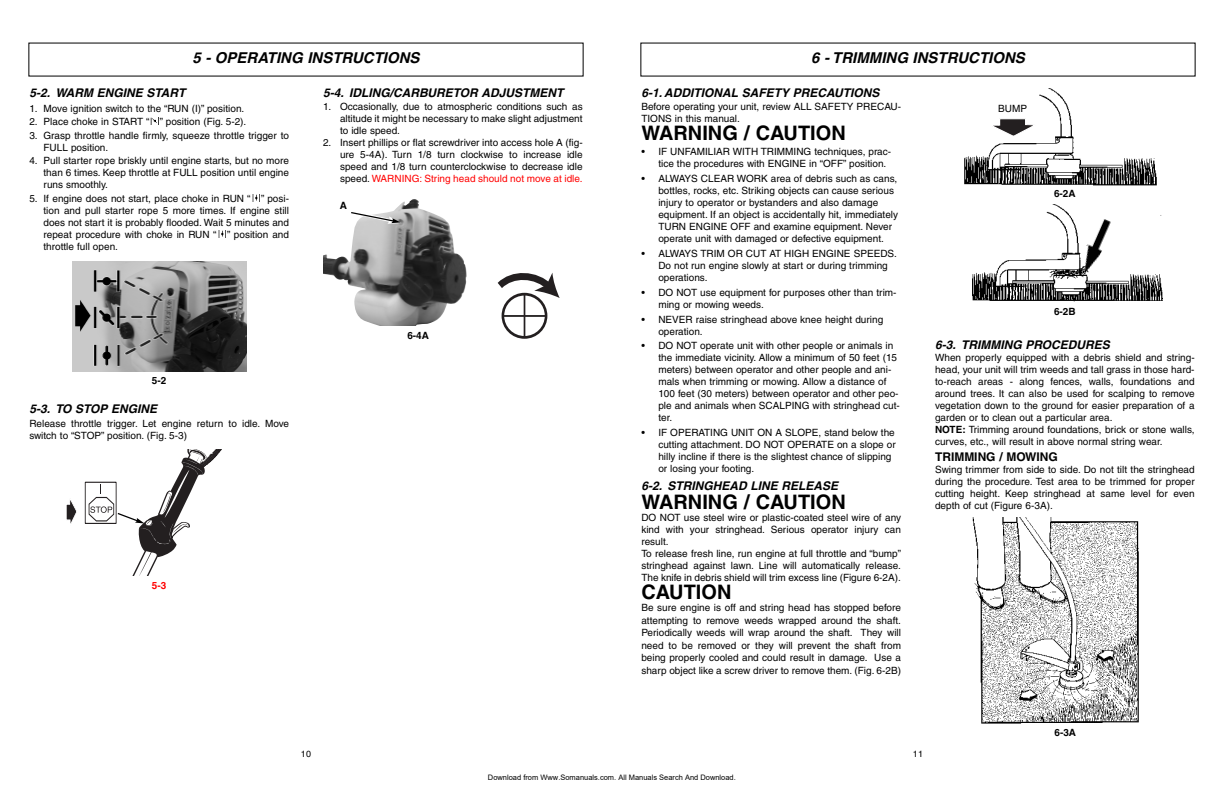
<style>
.page{position:relative;width:1224px;height:792px;background:#fff}
.page>*{position:absolute;margin:0;border:0;box-sizing:border-box;transform-origin:0 0}
.t1{font:700 20px "Helvetica";color:#000}
.t2{font:italic 700 15px "Helvetica";color:#000}
.t3{font:italic 700 12px "Helvetica";color:#000}
.t4{font:700 12px "Helvetica";color:#000}
.t5{font:700 10.1px "Helvetica";color:#000}
.t6{font:10px/12px "Helvetica";color:#000}
.t7{font:700 10px "Helvetica";color:#000}
.t8{font:700 10px "Helvetica";color:#f00}
.t9{font:9px "Helvetica";color:#000}
.t10{font:7.5px "Arial";color:#000}
.s1{color:#f00}
.s2{font-weight:700}
</style>
<div class="page">
<svg style="left:218px;top:230px;width:6px;height:7px"></svg>
<svg style="left:252px;top:194px;width:6px;height:7px"></svg>
<svg style="left:150px;top:117px;width:9px;height:8px"></svg>
<svg style="left:151px;top:118px;width:7px;height:7px"></svg>
<img style="left:72px;top:262px;width:175px;height:110px">
<svg style="left:66px;top:449px;width:156px;height:126px"></svg>
<img style="left:324px;top:199px;width:143px;height:127px">
<div style="left:502px;top:293px;width:45px;height:46px;border:3px solid #231f20;border-radius:50%"></div>
<svg style="left:497px;top:273px;width:63px;height:31px"></svg>
<hr style="left:524px;top:295px;width:1px;height:42px;background:#231f20">
<hr style="left:503px;top:315px;width:43px;height:2px;background:#231f20">
<svg style="left:346px;top:208px;width:56px;height:16px"></svg>
<img style="left:964px;top:89px;width:193px;height:97px">
<img style="left:972px;top:205px;width:190px;height:97px">
<img style="left:1076px;top:214px;width:39px;height:61px">
<img style="left:972px;top:518px;width:167px;height:206px">
<svg style="left:987px;top:118px;width:51px;height:20px"></svg>
<h2 class="t2" style="left:192px;top:52px;width:229px">5 - OPERATING INSTRUCTIONS</h2>
<p class="t3" style="left:29px;top:88px;width:157px">5-2. WARM ENGINE START</p>
<p class="t6" style="left:29px;top:103px;width:216px">1. Move ignition switch to the “RUN (I)” position.</p>
<p class="t6" style="left:29px;top:117px;width:219px">2. Place choke in START “ ” position (Fig. 5-2).</p>
<p class="t6" style="left:44px;top:130px;width:247px;text-indent:-14px">3. Grasp throttle handle firmly, squeeze throttle trigger to<br>FULL position.</p>
<p class="t6" style="left:44px;top:156px;width:247px;text-align:justify;text-indent:-14px">4. Pull starter rope briskly until engine starts, but no more than 6 times. Keep throttle at FULL position until engine runs smoothly.</p>
<p class="t6" style="left:44px;top:193px;width:247px;text-align:justify;text-indent:-14px">5. If engine does not start, place choke in RUN “ ” posi&shy;tion and pull starter rope 5 more times. If engine still does not start it is probably flooded. Wait 5 minutes and repeat procedure with choke in RUN “ ” position and throttle full open.</p>
<p class="t7" style="left:152px;top:376px;width:16px">5-2</p>
<p class="t3" style="left:29px;top:404px;width:129px">5-3. TO STOP ENGINE</p>
<p class="t6" style="left:29px;top:418px;width:261px">Release throttle trigger. Let engine return to idle. Move switch to “STOP” position. (Fig. 5-3)</p>
<p class="t3" style="left:323px;top:88px;width:242px">5-4. IDLING/CARBURETOR ADJUSTMENT</p>
<p class="t6" style="left:340px;top:102px;width:244px;text-align:justify;text-indent:-17px">1. Occasionally, due to atmospheric conditions such as altitude it might be necessary to make slight adjustment to idle speed.</p>
<p class="t6" style="left:340px;top:138px;width:244px;text-align:justify;text-indent:-17px">2. Insert phillips or flat screwdriver into access hole A (fig&shy;ure 5-4A). Turn 1/8 turn clockwise to increase idle speed and 1/8 turn counterclockwise to decrease idle speed. <span class="s1">WARNING: String head should not move at idle.</span></p>
<p class="t5" style="left:340px;top:202px;width:9px">A</p>
<p class="t7" style="left:407px;top:331px;width:23px">6-4A</p>
<p class="t8" style="left:152px;top:582px;width:16px">5-3</p>
<h2 class="t2" style="left:811px;top:52px;width:215px">6 - TRIMMING INSTRUCTIONS</h2>
<p class="t3" style="left:641px;top:88px;width:240px">6-1. ADDITIONAL SAFETY PRECAUTIONS</p>
<p class="t6" style="left:641px;top:101px;width:261px;line-height:12.5px">Before operating your unit, review ALL SAFETY PRECAU-<br>TIONS in this manual.</p>
<h1 class="t1" style="left:641px;top:125px;width:206px">WARNING / CAUTION</h1>
<p class="t6" style="left:658px;top:147px;width:234px;text-indent:-17px">• IF UNFAMILIAR WITH TRIMMING techniques, prac&shy;tice the procedures with ENGINE in “OFF” position.</p>
<p class="t6" style="left:658px;top:174px;width:241px;text-indent:-17px">• ALWAYS CLEAR WORK area of debris such as cans, bottles, rocks, etc. Striking objects can cause serious injury to operator or bystanders and also damage equipment. If an object is accidentally hit, immediately TURN ENGINE OFF and examine equipment. Never operate unit with damaged or defective equipment.</p>
<p class="t6" style="left:658px;top:248px;width:240px;text-indent:-17px">• ALWAYS TRIM OR CUT AT HIGH ENGINE SPEEDS.<br>Do not run engine slowly at start or during trimming operations.</p>
<p class="t6" style="left:658px;top:287px;width:240px;text-indent:-17px">• DO NOT use equipment for purposes other than trim&shy;ming or mowing weeds.</p>
<p class="t6" style="left:658px;top:314px;width:226px;text-indent:-17px">• NEVER raise stringhead above knee height during operation.</p>
<p class="t6" style="left:658px;top:341px;width:243px;text-indent:-17px">• DO NOT operate unit with other people or animals in the immediate vicinity. Allow a minimum of 50 feet (15 meters) between operator and other people and ani&shy;mals when trimming or mowing. Allow a distance of 100 feet (30 meters) between operator and other peo&shy;ple and animals when SCALPING with stringhead cut&shy;ter.</p>
<p class="t6" style="left:658px;top:428px;width:239px;text-indent:-17px">• IF OPERATING UNIT ON A SLOPE, stand below the cutting attachment. DO NOT OPERATE on a slope or hilly incline if there is the slightest chance of slipping or losing your footing.</p>
<p class="t3" style="left:641px;top:481px;width:198px">6-2. STRINGHEAD LINE RELEASE</p>
<h1 class="t1" style="left:641px;top:494px;width:206px">WARNING / CAUTION</h1>
<p class="t6" style="left:641px;top:512px;width:261px">DO NOT use steel wire or plastic-coated steel wire of any kind with your stringhead. Serious operator injury can result.<br>To release fresh line, run engine at full throttle and “bump” stringhead against lawn. Line will automatically release.<br>The knife in debris shield will trim excess line (Figure 6-2A).</p>
<h1 class="t1" style="left:641px;top:584px;width:92px">CAUTION</h1>
<p class="t6" style="left:641px;top:603px;width:261px;line-height:12.5px;text-align:justify">Be sure engine is off and string head has stopped before attempting to remove weeds wrapped around the shaft.<br>Periodically weeds will wrap around the shaft. They will need to be removed or they will prevent the shaft from being properly cooled and could result in damage. Use a sharp object like a screw driver to remove them. (Fig. 6-2B)</p>
<p class="t6" style="left:998px;top:104px;width:30px">BUMP</p>
<p class="t7" style="left:1054px;top:190px;width:23px">6-2A</p>
<p class="t7" style="left:1054px;top:307px;width:23px">6-2B</p>
<p class="t3" style="left:935px;top:340px;width:176px">6-3. TRIMMING PROCEDURES</p>
<p class="t6" style="left:935px;top:352px;width:261px">When properly equipped with a debris shield and string&shy;head, your unit will trim weeds and tall grass in those hard&shy;to-reach areas - along fences, walls, foundations and around trees. It can also be used for scalping to remove vegetation down to the ground for easier preparation of a garden or to clean out a particular area.<br><span class="s2">NOTE:</span> Trimming around foundations, brick or stone walls, curves, etc., will result in above normal string wear.</p>
<p class="t4" style="left:935px;top:452px;width:124px">TRIMMING / MOWING</p>
<p class="t6" style="left:935px;top:464px;width:261px;text-align:justify">Swing trimmer from side to side. Do not tilt the stringhead during the procedure. Test area to be trimmed for proper cutting height. Keep stringhead at same level for even depth of cut (Figure 6-3A).</p>
<p class="t7" style="left:1055px;top:728px;width:23px">6-3A</p>
<p class="t9" style="left:301px;top:750px;width:12px">10</p>
<p class="t9" style="left:913px;top:750px;width:12px">11</p>
<p class="t10" style="left:488px;top:774px;width:249px">Download from Www.Somanuals.com. All Manuals Search And Download.</p>
</div>
